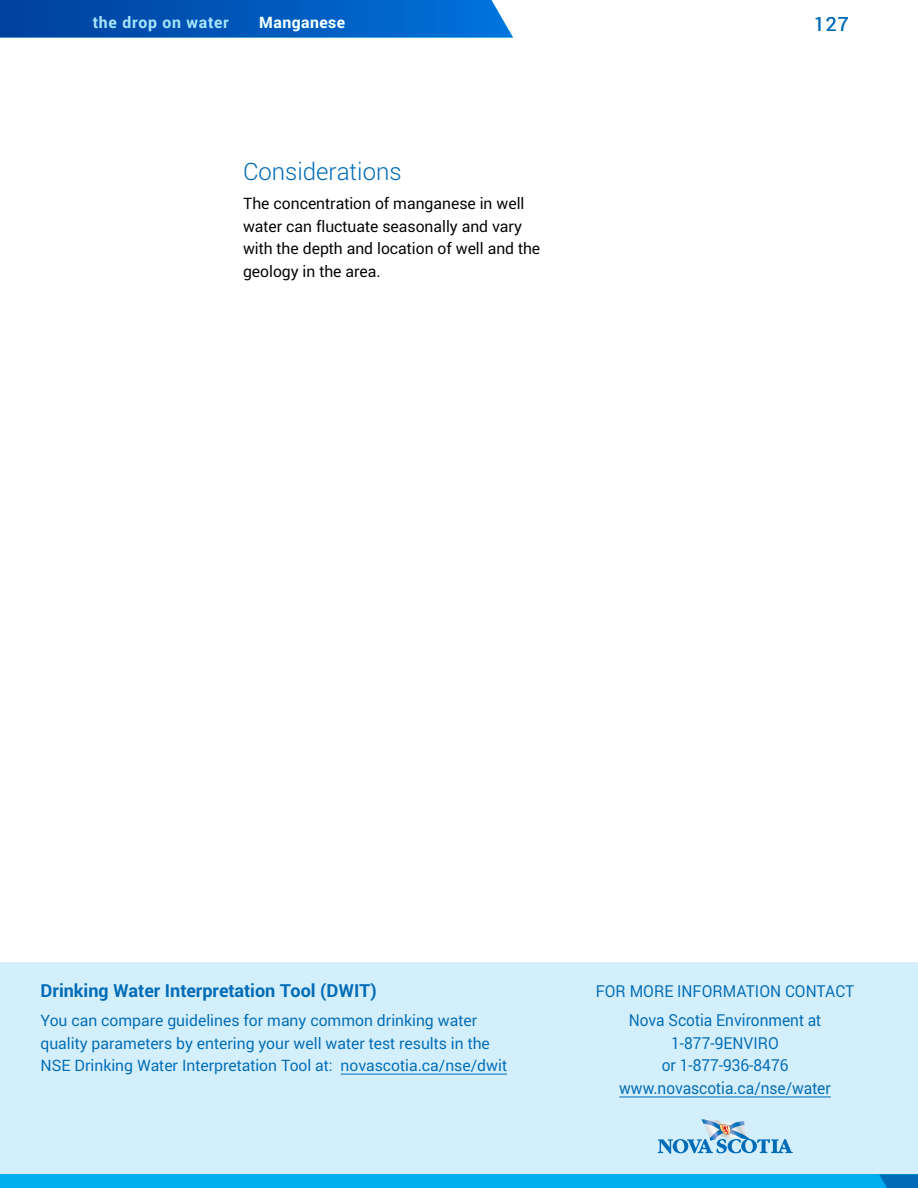
<style>
.page{position:relative;width:918px;height:1188px;background:#fff}
.page>*{position:absolute;margin:0;border:0;box-sizing:border-box;transform-origin:0 0}
.t1{font:300 24px "Roboto";color:#006bb6}
.t2{font:19.5px "Roboto";color:#006bb6}
.t3{font:700 18px "Roboto";color:#006bb6}
.t4{font:16.5px/22.5px "Roboto";color:#006bb6;text-align:center;scale:.94 1}
.t5{font:15.75px/22.5px "Roboto";color:#006bb6}
.t6{font:15.75px/22.5px "Roboto";color:#000}
.t7{font:700 15.75px "Roboto";letter-spacing:.05em;color:#abe1fa}
.t8{font:700 15.75px "Roboto";letter-spacing:.03em;color:#fff}
</style>
<div class="page">
<div style="left:0;top:963px;width:918px;height:225px;background:#d4effc"></div>
<hr style="left:619px;top:1097px;width:212px;height:1px;background:#006bb6">
<svg style="left:658px;top:1119px;width:135px;height:35px"></svg>
<hr style="left:341px;top:1074px;width:166px;height:1px;background:#006bb6">
<div style="left:0;top:1174px;width:918px;height:14px;background:#00aeef"></div>
<svg style="left:879px;top:1174px;width:39px;height:14px"></svg>
<svg style="left:0;top:0;width:513px;height:37px;background:#055bbc"></svg>
<p class="t7" style="left:93px;top:12px;width:138px">the drop on water</p>
<p class="t8" style="left:259px;top:12px;width:87px">Manganese</p>
<p class="t2" style="left:814px;top:11px;width:36px">127</p>
<h1 class="t1" style="left:243px;top:155px;width:160px">Considerations</h1>
<p class="t6" style="left:243px;top:192px;width:299px">The concentration of manganese in well water can fluctuate seasonally and vary with the depth and location of well and the geology in the area.</p>
<p class="t3" style="left:40px;top:978px;width:338px">Drinking Water Interpretation Tool (DWIT)</p>
<p class="t5" style="left:40px;top:1009px;width:468px">You can compare guidelines for many common drinking water quality parameters by entering your well water test results in the<br>NSE Drinking Water Interpretation Tool at: novascotia.ca/nse/dwit</p>
<p class="t4" style="left:596px;top:976px;width:277px;line-height:29.2px">FOR MORE INFORMATION CONTACT<br>Nova Scotia Environment at</p>
<p class="t4" style="left:619px;top:1031px;width:227px">1-877-9ENVIRO<br>or 1-877-936-8476 www.novascotia.ca/nse/water</p>
</div>
